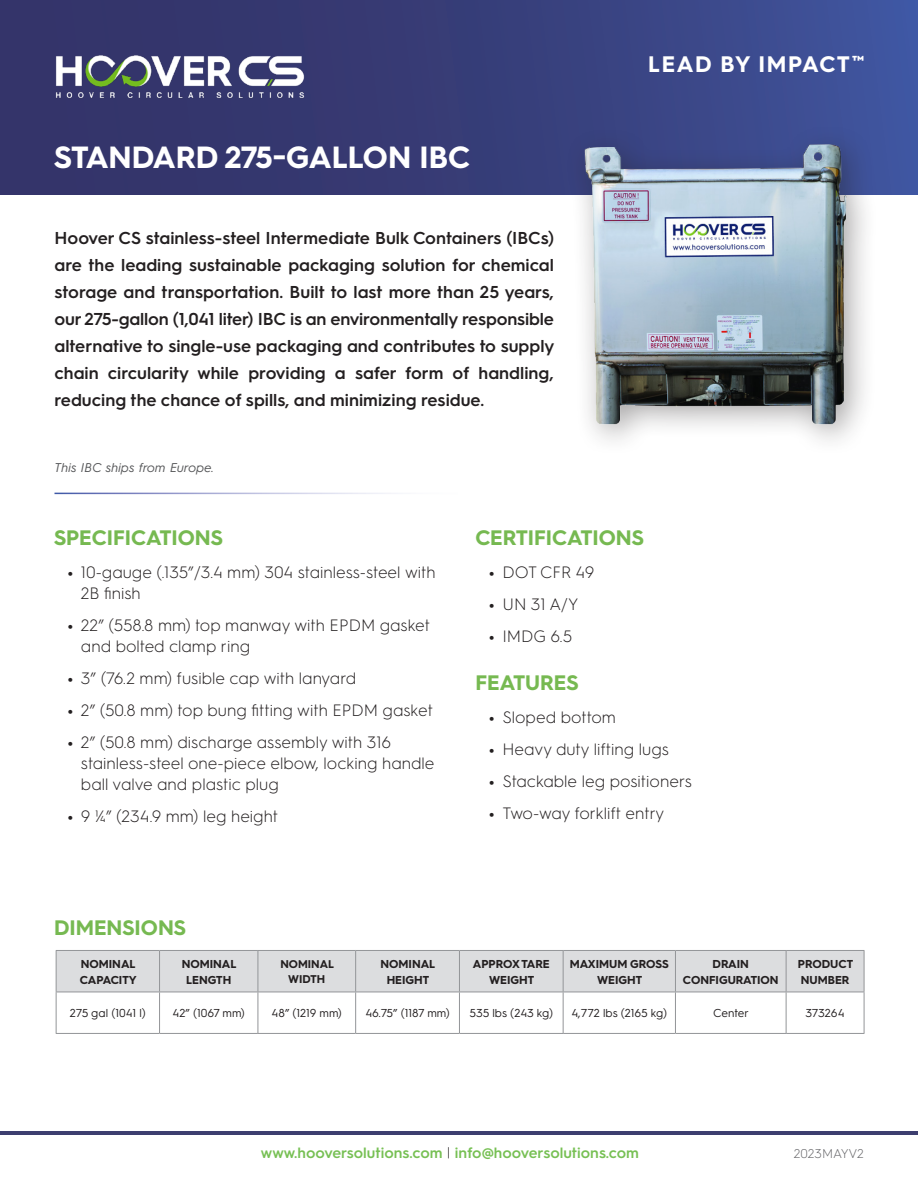
<style>
.page{position:relative;width:918px;height:1188px;background:#fff}
.page>*{position:absolute;margin:0;border:0;box-sizing:border-box;transform-origin:0 0}
.t1{font:700 30.75px "Hurme Geometric Sans 3";color:#fff}
.t2{font:700 22.5px "Hurme Geometric Sans 3";letter-spacing:.075em;color:#fff}
.t3{font:700 21px "Hurme Geometric Sans 3";color:#76b951}
.t4{font:600 17.25px/27px "Hurme Geometric Sans 3";color:#231f20;text-align:justify}
.t5{font:300 16.5px/21px "Hurme Geometric Sans 3";color:#231f20}
.t6{font:600 15px "Hurme Geometric Sans 3";color:#77c054}
.t7{font:italic 12.75px "Hurme Geometric Sans 3";color:#57585a}
.t8{font:300 12.75px "Hurme Geometric Sans 3";color:#636366}
.t9{font:700 11.55px/15.3px "Hurme Geometric Sans 3";color:#231f20;text-align:center}
.t10{font:11.55px "Hurme Geometric Sans 3";color:#231f20}
.t11{font:700 11.25px/15px "Hurme Geometric Sans 3";color:#231f20;text-align:center}
.s1{font-weight:700}
.s2{font-weight:300;color:#231f20}
</style>
<div class="page">
<div style="left:0;top:0;width:918px;height:194px;background:linear-gradient(to right,#322e60,#3e5198)"></div>
<img style="left:54px;top:54px;width:252px;height:44px">
<hr style="left:0;top:1131px;width:918px;height:3px;background:#3d3e6f">
<div style="left:565px;top:124px;width:313px;height:332px;background:#231f20;opacity:.4"></div>
<img style="left:569px;top:133px;width:292px;height:301px">
<div style="left:57px;top:951px;width:807px;height:41px;background:#dcdddf"></div>
<hr style="left:159px;top:951px;width:1px;height:41px;background:#939598">
<hr style="left:258px;top:951px;width:1px;height:41px;background:#939598">
<hr style="left:355px;top:951px;width:1px;height:41px;background:#939598">
<hr style="left:459px;top:951px;width:1px;height:41px;background:#939598">
<hr style="left:563px;top:951px;width:1px;height:41px;background:#939598">
<hr style="left:675px;top:951px;width:1px;height:41px;background:#939598">
<hr style="left:786px;top:951px;width:1px;height:41px;background:#939598">
<hr style="left:159px;top:992px;width:1px;height:41px;background:#939598">
<hr style="left:258px;top:992px;width:1px;height:41px;background:#939598">
<hr style="left:355px;top:992px;width:1px;height:41px;background:#939598">
<hr style="left:459px;top:992px;width:1px;height:41px;background:#939598">
<hr style="left:563px;top:992px;width:1px;height:41px;background:#939598">
<hr style="left:675px;top:992px;width:1px;height:41px;background:#939598">
<hr style="left:786px;top:992px;width:1px;height:41px;background:#939598">
<hr style="left:56px;top:950px;width:104px;height:1px;background:#939598">
<hr style="left:56px;top:951px;width:1px;height:41px;background:#939598">
<hr style="left:160px;top:950px;width:98px;height:1px;background:#939598">
<hr style="left:258px;top:950px;width:98px;height:1px;background:#939598">
<hr style="left:356px;top:950px;width:103px;height:1px;background:#939598">
<hr style="left:459px;top:950px;width:104px;height:1px;background:#939598">
<hr style="left:563px;top:950px;width:112px;height:1px;background:#939598">
<hr style="left:675px;top:950px;width:111px;height:1px;background:#939598">
<hr style="left:786px;top:950px;width:78px;height:1px;background:#939598">
<hr style="left:864px;top:951px;width:1px;height:41px;background:#939598">
<hr style="left:56px;top:992px;width:104px;height:1px;background:#939598">
<hr style="left:160px;top:992px;width:98px;height:1px;background:#939598">
<hr style="left:258px;top:992px;width:98px;height:1px;background:#939598">
<hr style="left:356px;top:992px;width:103px;height:1px;background:#939598">
<hr style="left:459px;top:992px;width:104px;height:1px;background:#939598">
<hr style="left:563px;top:992px;width:112px;height:1px;background:#939598">
<hr style="left:675px;top:992px;width:111px;height:1px;background:#939598">
<hr style="left:786px;top:992px;width:78px;height:1px;background:#939598">
<hr style="left:56px;top:992px;width:1px;height:41px;background:#939598">
<hr style="left:864px;top:992px;width:1px;height:41px;background:#939598">
<hr style="left:56px;top:1033px;width:104px;height:1px;background:#939598">
<hr style="left:160px;top:1033px;width:98px;height:1px;background:#939598">
<hr style="left:258px;top:1033px;width:98px;height:1px;background:#939598">
<hr style="left:356px;top:1033px;width:103px;height:1px;background:#939598">
<hr style="left:459px;top:1033px;width:104px;height:1px;background:#939598">
<hr style="left:563px;top:1033px;width:112px;height:1px;background:#939598">
<hr style="left:675px;top:1033px;width:111px;height:1px;background:#939598">
<hr style="left:786px;top:1033px;width:78px;height:1px;background:#939598">
<h1 class="t1" style="left:54px;top:136px;width:418px">STANDARD 275-GALLON IBC</h1>
<p class="t4" style="left:54px;top:223px;width:502px">Hoover CS stainless-steel Intermediate Bulk Containers (IBCs) are the leading sustainable packaging solution for chemical storage and transportation. Built to last more than 25 years, our 275-gallon (1,041 liter) IBC is an environmentally responsible alternative to single-use packaging and contributes to supply chain circularity while providing a safer form of handling, reducing the chance of spills, and minimizing residue.</p>
<p class="t7" style="left:54px;top:458px;width:161px">This IBC ships from Europe.</p>
<h2 class="t2" style="left:648px;top:48px;width:217px">LEAD BY IMPACT <sup>™</sup></h2>
<p class="t3" style="left:54px;top:523px;width:170px">SPECIFICATIONS</p>
<p class="t5" style="left:81px;top:561px;width:356px;text-indent:-13px"><span class="s1">•</span> 10-gauge (.135”/3.4 mm) 304 stainless-steel with<br>2B finish</p>
<p class="t5" style="left:81px;top:614px;width:351px;text-indent:-13px"><span class="s1">•</span> 22” (558.8 mm) top manway with EPDM gasket and bolted clamp ring</p>
<p class="t5" style="left:67px;top:667px;width:290px"><span class="s1">•</span> 3” (76.2 mm) fusible cap with lanyard</p>
<p class="t5" style="left:67px;top:699px;width:367px"><span class="s1">•</span> 2” (50.8 mm) top bung fitting with EPDM gasket</p>
<p class="t5" style="left:81px;top:731px;width:355px;text-indent:-13px"><span class="s1">•</span> 2” (50.8 mm) discharge assembly with 316 stainless-steel one-piece elbow, locking handle ball valve and plastic plug</p>
<p class="t5" style="left:67px;top:805px;width:212px"><span class="s1">•</span> 9 ¼” (234.9 mm) leg height</p>
<p class="t3" style="left:54px;top:913px;width:134px">DIMENSIONS</p>
<p class="t3" style="left:475px;top:523px;width:170px">CERTIFICATIONS</p>
<p class="t5" style="left:489px;top:561px;width:107px"><span class="s1">•</span> DOT CFR 49</p>
<p class="t5" style="left:489px;top:593px;width:91px"><span class="s1">•</span> UN 31 A/Y</p>
<p class="t5" style="left:489px;top:625px;width:85px"><span class="s1">•</span> IMDG 6.5</p>
<p class="t3" style="left:475px;top:668px;width:105px">FEATURES</p>
<p class="t5" style="left:489px;top:706px;width:129px"><span class="s1">•</span> Sloped bottom</p>
<p class="t5" style="left:489px;top:738px;width:182px"><span class="s1">•</span> Heavy duty lifting lugs</p>
<p class="t5" style="left:489px;top:770px;width:204px"><span class="s1">•</span> Stackable leg positioners</p>
<p class="t5" style="left:489px;top:802px;width:177px"><span class="s1">•</span> Two-way forklift entry</p>
<p class="t9" style="left:80px;top:956px;width:58px;text-align:left">NOMINAL<br>CAPACITY</p>
<p class="t9" style="left:182px;top:956px;width:56px">NOMINAL<br>LENGTH</p>
<p class="t11" style="left:280px;top:956px;width:55px">NOMINAL<br>WIDTH</p>
<p class="t9" style="left:380px;top:956px;width:56px">NOMINAL<br>HEIGHT</p>
<p class="t9" style="left:473px;top:956px;width:78px">APPROX TARE<br>WEIGHT</p>
<p class="t9" style="left:570px;top:956px;width:101px">MAXIMUM GROSS<br>WEIGHT</p>
<p class="t9" style="left:683px;top:956px;width:97px">DRAIN<br>CONFIGURATION</p>
<p class="t9" style="left:798px;top:956px;width:57px;text-align:left">PRODUCT<br>NUMBER</p>
<p class="t10" style="left:70px;top:1005px;width:77px">275 gal (1041 l)</p>
<p class="t10" style="left:173px;top:1005px;width:74px">42” (1067 mm)</p>
<p class="t10" style="left:272px;top:1005px;width:72px">48” (1219 mm)</p>
<p class="t10" style="left:365px;top:1005px;width:86px">46.75” (1187 mm)</p>
<p class="t10" style="left:469px;top:1005px;width:85px">535 lbs (243 kg)</p>
<p class="t10" style="left:571px;top:1005px;width:97px">4,772 lbs (2165 kg)</p>
<p class="t10" style="left:713px;top:1005px;width:38px">Center</p>
<p class="t10" style="left:806px;top:1005px;width:41px">373264</p>
<p class="t6" style="left:261px;top:1142px;width:380px">www.hooversolutions.com <span class="s2">|</span> info@hooversolutions.com</p>
<p class="t8" style="left:794px;top:1144px;width:72px">2023MAYV2</p>
</div>
